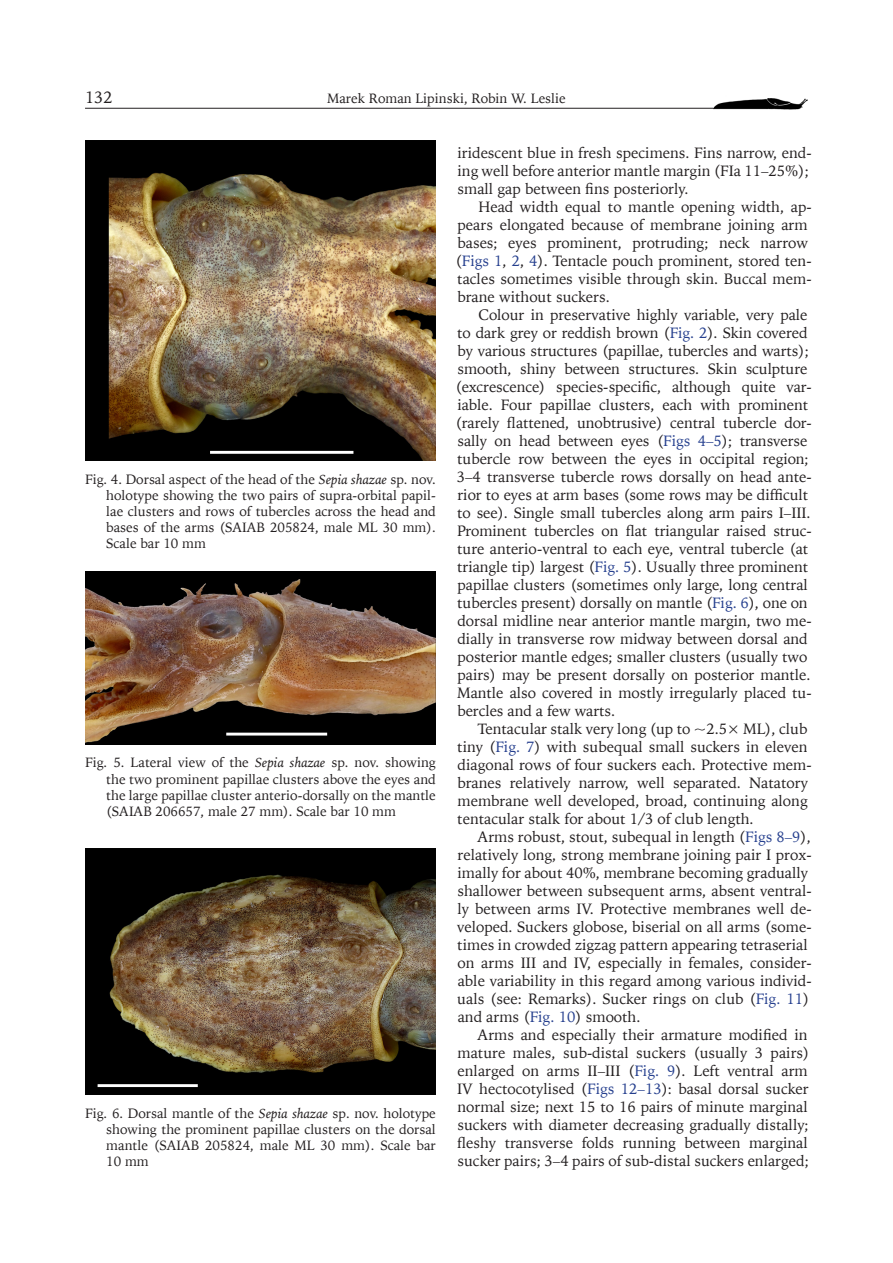
<style>
.page{position:relative;width:893px;height:1263px;background:#fff}
.page>*{position:absolute;margin:0;border:0;box-sizing:border-box;transform-origin:0 0}
.t1{font:16.5px "Iowan Old St EU";color:#231f20}
.t2{font:15px/18px "Iowan Old St EU";color:#231f20}
.Tytuł_ryciny_tabeli{font:13.5px/16.2px "Iowan Old St EU";color:#231f20;text-align:justify}
.s1{font-style:italic}
.s2{color:#253f8e}
</style>
<div class="page">
<hr style="left:85px;top:108px;width:706px;height:1px;background:#231f20">
<img style="left:714px;top:98px;width:93px;height:12px">
<img style="left:85px;top:140px;width:351px;height:320px">
<img style="left:85px;top:572px;width:351px;height:172px">
<img style="left:85px;top:848px;width:351px;height:247px">
<p class="t1" style="left:85px;top:87px;width:29px">132</p>
<p class="Tytuł_ryciny_tabeli" style="left:327px;top:90px;width:240px">Marek Roman Lipinski, Robin W. Leslie</p>
<p class="Tytuł_ryciny_tabeli" style="left:106px;top:471px;width:331px;text-indent:-21px">Fig. 4. Dorsal aspect of the head of the <span class="s1">Sepia shazae</span> sp. nov. holotype showing the two pairs of supra-orbital papil&shy;lae clusters and rows of tubercles across the head and bases of the arms (SAIAB 205824, male ML 30 mm).<br>Scale bar 10 mm</p>
<p class="Tytuł_ryciny_tabeli" style="left:106px;top:755px;width:331px;text-indent:-21px">Fig. 5. Lateral view of the <span class="s1">Sepia shazae</span> sp. nov. showing the two prominent papillae clusters above the eyes and the large papillae cluster anterio-dorsally on the mantle (SAIAB 206657, male 27 mm). Scale bar 10 mm</p>
<p class="Tytuł_ryciny_tabeli" style="left:106px;top:1105px;width:331px;text-indent:-21px">Fig. 6. Dorsal mantle of the <span class="s1">Sepia shazae</span> sp. nov. holotype showing the prominent papillae clusters on the dorsal mantle (SAIAB 205824, male ML 30 mm). Scale bar 10 mm</p>
<p class="t2" style="left:457px;top:144px;width:356px">iridescent blue in fresh specimens. Fins narrow, end&shy;ing well before anterior mantle margin (FIa 11–25%); small gap between fins posteriorly.</p>
<p class="t2" style="left:456px;top:198px;width:358px;text-indent:23px">Head width equal to mantle opening width, ap&shy;pears elongated because of membrane joining arm bases; eyes prominent, protruding; neck narrow (<span class="s2">Figs 1</span>, <span class="s2">2</span>, <span class="s2">4</span>). Tentacle pouch prominent, stored ten&shy;tacles sometimes visible through skin. Buccal mem&shy;brane without suckers.</p>
<p class="t2" style="left:456px;top:306px;width:358px;text-indent:23px">Colour in preservative highly variable, very pale to dark grey or reddish brown (<span class="s2">Fig. 2</span>). Skin covered by various structures (papillae, tubercles and warts); smooth, shiny between structures. Skin sculpture (excrescence) species-specific, although quite var&shy;iable. Four papillae clusters, each with prominent (rarely flattened, unobtrusive) central tubercle dor&shy;sally on head between eyes (<span class="s2">Figs 4–5</span>); transverse tubercle row between the eyes in occipital region; 3–4 transverse tubercle rows dorsally on head ante&shy;rior to eyes at arm bases (some rows may be difficult to see). Single small tubercles along arm pairs I–III.<br>Prominent tubercles on flat triangular raised struc&shy;ture anterio-ventral to each eye, ventral tubercle (at triangle tip) largest (<span class="s2">Fig. 5</span>). Usually three prominent papillae clusters (sometimes only large, long central tubercles present) dorsally on mantle (<span class="s2">Fig. 6</span>), one on dorsal midline near anterior mantle margin, two me&shy;dially in transverse row midway between dorsal and posterior mantle edges; smaller clusters (usually two pairs) may be present dorsally on posterior mantle.<br>Mantle also covered in mostly irregularly placed tu&shy;bercles and a few warts.</p>
<p class="t2" style="left:457px;top:720px;width:356px;text-indent:21px">Tentacular stalk very long (up to ~2.5× ML), club tiny (<span class="s2">Fig. 7</span>) with subequal small suckers in eleven diagonal rows of four suckers each. Protective mem&shy;branes relatively narrow, well separated. Natatory membrane well developed, broad, continuing along tentacular stalk for about 1/3 of club length.</p>
<p class="t2" style="left:457px;top:828px;width:356px;text-indent:21px">Arms robust, stout, subequal in length (<span class="s2">Figs 8–9</span>), relatively long, strong membrane joining pair I prox&shy;imally for about 40%, membrane becoming gradually shallower between subsequent arms, absent ventral&shy;ly between arms IV. Protective membranes well de&shy;veloped. Suckers globose, biserial on all arms (some&shy;times in crowded zigzag pattern appearing tetraserial on arms III and IV, especially in females, consider&shy;able variability in this regard among various individ&shy;uals (see: Remarks). Sucker rings on club (<span class="s2">Fig. 11</span>) and arms (<span class="s2">Fig. 10</span>) smooth.</p>
<p class="t2" style="left:457px;top:1026px;width:354px;text-indent:20px">Arms and especially their armature modified in mature males, sub-distal suckers (usually 3 pairs) enlarged on arms II–III (<span class="s2">Fig. 9</span>). Left ventral arm IV hectocotylised (<span class="s2">Figs 12–13</span>): basal dorsal sucker normal size; next 15 to 16 pairs of minute marginal suckers with diameter decreasing gradually distally; fleshy transverse folds running between marginal sucker pairs; 3–4 pairs of sub-distal suckers enlarged;</p>
</div>
